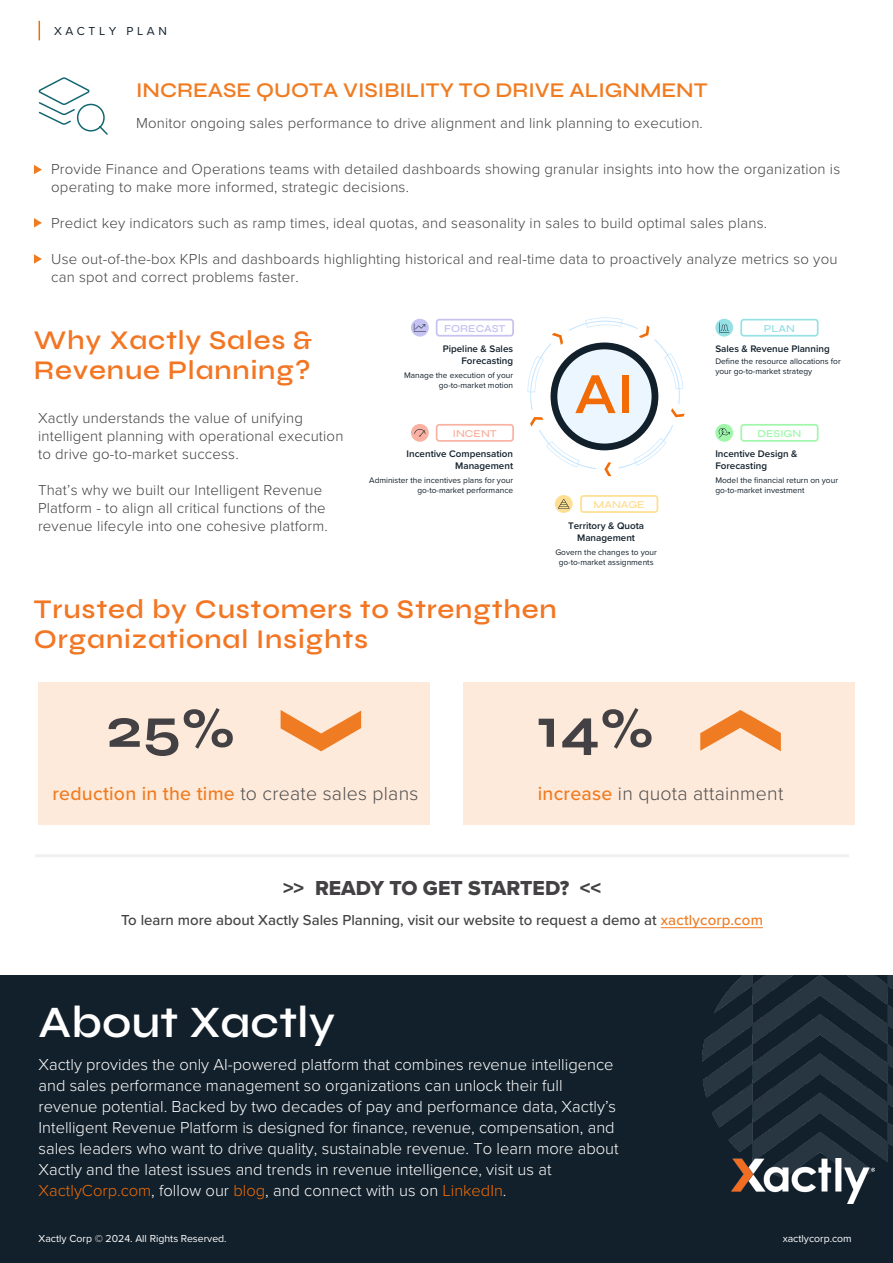
<style>
.page{position:relative;width:893px;height:1263px;background:#fff}
.page>*{position:absolute;margin:0;border:0;box-sizing:border-box;transform-origin:0 0}
.t1{font:58.35px "Syne";color:#f16c06}
.t2{font:56.55px "Syne";color:#434143}
.t3{font:45px "Syne";color:#fff}
.t4{font:27px/30px "Syne";letter-spacing:.03em;color:#f27623}
.t5{font:21px "Syne";color:#f07c22}
.t6{font:21px "Proxima Nova Extrabld";color:#434143}
.t7{font:500 19.5px "Proxima Nova";letter-spacing:.01em;color:#ef7c22}
.t8{font:300 19.5px "Proxima Nova";letter-spacing:.01em;color:#4f4f4f}
.t9{font:300 16.5px/21px "Proxima Nova";color:#fff}
.t10{font:300 15px/18px "Proxima Nova";letter-spacing:.01em;color:#434343}
.t11{font:300 15px/18px "Proxima Nova";letter-spacing:.01em;color:#434143}
.t12{font:500 15px "Proxima Nova";color:#434143}
.t13{font:12px "Proxima Nova";letter-spacing:.3em;color:#12202b}
.t14{font:10.65px "Syne";color:#c5c1f0}
.t15{font:10.65px "Syne";color:#a0f7aa}
.t16{font:10.65px "Syne";color:#fede91}
.t17{font:10.65px "Syne";color:#f9b2a1}
.t18{font:10.65px "Syne";color:#95e1e6}
.t19{font:10.5px "Proxima Nova";color:#fff}
.t20{font:600 9.9px/11.9px "Proxima Nova";color:#12202b;text-align:right}
.t21{font:8.4px/10.1px "Proxima Nova";color:#12202b}
.s1{font-weight:500;color:#ef7c22}
.s2{font-weight:300;color:#4f4f4f}
.s3{color:#ef7c22}
.s4{color:#f16c06}
</style>
<div class="page">
<hr style="left:35px;top:854px;width:814px;height:3px;background:#f0f0f0">
<svg style="left:39px;top:21px;width:1px;height:19px"></svg>
<svg style="left:34px;top:165px;width:8px;height:9px"></svg>
<svg style="left:34px;top:218px;width:8px;height:9px"></svg>
<svg style="left:34px;top:254px;width:8px;height:10px"></svg>
<hr style="left:661px;top:927px;width:102px;height:1px;background:#ef7c22">
<div style="left:0;top:976px;width:893px;height:287px;background:#12202b"></div>
<img style="left:703px;top:976px;width:190px;height:186px">
<img style="left:732px;top:1158px;width:143px;height:45px">
<div style="left:38px;top:682px;width:392px;height:143px;background:#feeadb"></div>
<div style="left:463px;top:682px;width:392px;height:143px;background:#feeadb"></div>
<svg style="left:281px;top:710px;width:80px;height:41px"></svg>
<svg style="left:700px;top:710px;width:81px;height:41px"></svg>
<svg style="left:38px;top:77px;width:70px;height:58px"></svg>
<svg style="left:527px;top:317px;width:158px;height:159px"></svg>
<svg style="left:740px;top:318px;width:79px;height:19px"></svg>
<svg style="left:715px;top:319px;width:18px;height:18px"></svg>
<svg style="left:740px;top:424px;width:79px;height:18px"></svg>
<svg style="left:715px;top:424px;width:18px;height:18px"></svg>
<svg style="left:580px;top:495px;width:79px;height:18px"></svg>
<svg style="left:555px;top:495px;width:18px;height:18px"></svg>
<svg style="left:435px;top:424px;width:79px;height:18px"></svg>
<svg style="left:411px;top:424px;width:18px;height:18px"></svg>
<svg style="left:435px;top:318px;width:79px;height:19px"></svg>
<svg style="left:411px;top:319px;width:18px;height:18px"></svg>
<p class="t13" style="left:54px;top:22px;width:114px">XACTLY PLAN</p>
<p class="t5" style="left:136px;top:77px;width:573px">INCREASE QUOTA VISIBILITY TO DRIVE ALIGNMENT</p>
<p class="t10" style="left:136px;top:113px;width:568px">Monitor ongoing sales performance to drive alignment and link planning to execution.</p>
<p class="t10" style="left:51px;top:159px;width:790px">Provide Finance and Operations teams with detailed dashboards showing granular insights into how the organization is operating to make more informed, strategic decisions.</p>
<p class="t10" style="left:51px;top:213px;width:717px">Predict key indicators such as ramp times, ideal quotas, and seasonality in sales to build optimal sales plans.</p>
<p class="t10" style="left:51px;top:249px;width:788px">Use out-of-the-box KPIs and dashboards highlighting historical and real-time data to proactively analyze metrics so you can spot and correct problems faster.</p>
<h3 class="t4" style="left:34px;top:324px;width:280px">Why Xactly Sales &amp;<br>Revenue Planning?</h3>
<p class="t11" style="left:38px;top:408px;width:307px">Xactly understands the value of unifying intelligent planning with operational execution to drive go-to-market success.</p>
<p class="t11" style="left:38px;top:480px;width:291px">That’s why we built our Intelligent Revenue<br>Platform - to align all critical functions of the revenue lifecyle into one cohesive platform.</p>
<p class="t14" style="left:444px;top:321px;width:63px">FORECAST</p>
<p class="t20" style="left:443px;top:342px;width:72px">Pipeline &amp; Sales<br>Forecasting</p>
<p class="t21" style="left:404px;top:369px;width:111px;text-align:right">Manage the execution of your go-to-market motion</p>
<p class="t17" style="left:453px;top:427px;width:46px">INCENT</p>
<p class="t20" style="left:407px;top:447px;width:108px">Incentive Compensation<br>Management</p>
<p class="t21" style="left:369px;top:474px;width:145px;text-align:right">Administer the incentives plans for your go-to-market performance</p>
<h1 class="t1" style="left:574px;top:357px;width:62px">AI</h1>
<p class="t16" style="left:594px;top:498px;width:53px">MANAGE</p>
<p class="t20" style="left:568px;top:520px;width:78px;text-align:center">Territory &amp; Quota<br>Management</p>
<p class="t21" style="left:555px;top:547px;width:103px;text-align:center">Govern the changes to your go-to-market assignments</p>
<h3 class="t4" style="left:34px;top:593px;width:524px">Trusted by Customers to Strengthen<br>Organizational Insights</h3>
<p class="t18" style="left:764px;top:321px;width:32px">PLAN</p>
<p class="t20" style="left:715px;top:342px;width:116px">Sales &amp; Revenue Planning</p>
<p class="t21" style="left:715px;top:356px;width:127px">Define the resource allocations for your go-to-market strategy</p>
<p class="t15" style="left:757px;top:427px;width:45px">DESIGN</p>
<p class="t20" style="left:715px;top:447px;width:84px;text-align:left">Incentive Design &amp;<br>Forecasting</p>
<p class="t21" style="left:715px;top:474px;width:124px">Model the financial return on your go-to-market investment</p>
<h2 class="t2" style="left:107px;top:693px;width:130px">25%</h2>
<h2 class="t2" style="left:537px;top:693px;width:118px">14%</h2>
<p class="t8" style="left:538px;top:779px;width:247px"><span class="s1">increase</span> in quota attainment</p>
<p class="t7" style="left:52px;top:779px;width:367px">reduction in the time <span class="s2">to create sales plans</span></p>
<p class="t6" style="left:283px;top:873px;width:320px">&gt;&gt; READY TO GET STARTED? &lt;&lt;</p>
<p class="t12" style="left:121px;top:909px;width:643px">To learn more about Xactly Sales Planning, visit our website to request a demo at <span class="s3">xactlycorp.com</span></p>
<h3 class="t3" style="left:39px;top:994px;width:298px">About Xactly</h3>
<p class="t9" style="left:39px;top:1053px;width:582px">Xactly provides the only AI-powered platform that combines revenue intelligence and sales performance management so organizations can unlock their full revenue potential. Backed by two decades of pay and performance data, Xactly’s Intelligent Revenue Platform is designed for finance, revenue, compensation, and sales leaders who want to drive quality, sustainable revenue. To learn more about Xactly and the latest issues and trends in revenue intelligence, visit us at <span class="s4">XactlyCorp.com</span>, follow our <span class="s4">blog</span>, and connect with us on <span class="s4">LinkedIn</span>.</p>
<p class="t19" style="left:39px;top:1230px;width:190px">Xactly Corp © 2024. All Rights Reserved.</p>
<p class="t19" style="left:783px;top:1230px;width:71px">xactlycorp.com</p>
</div>
